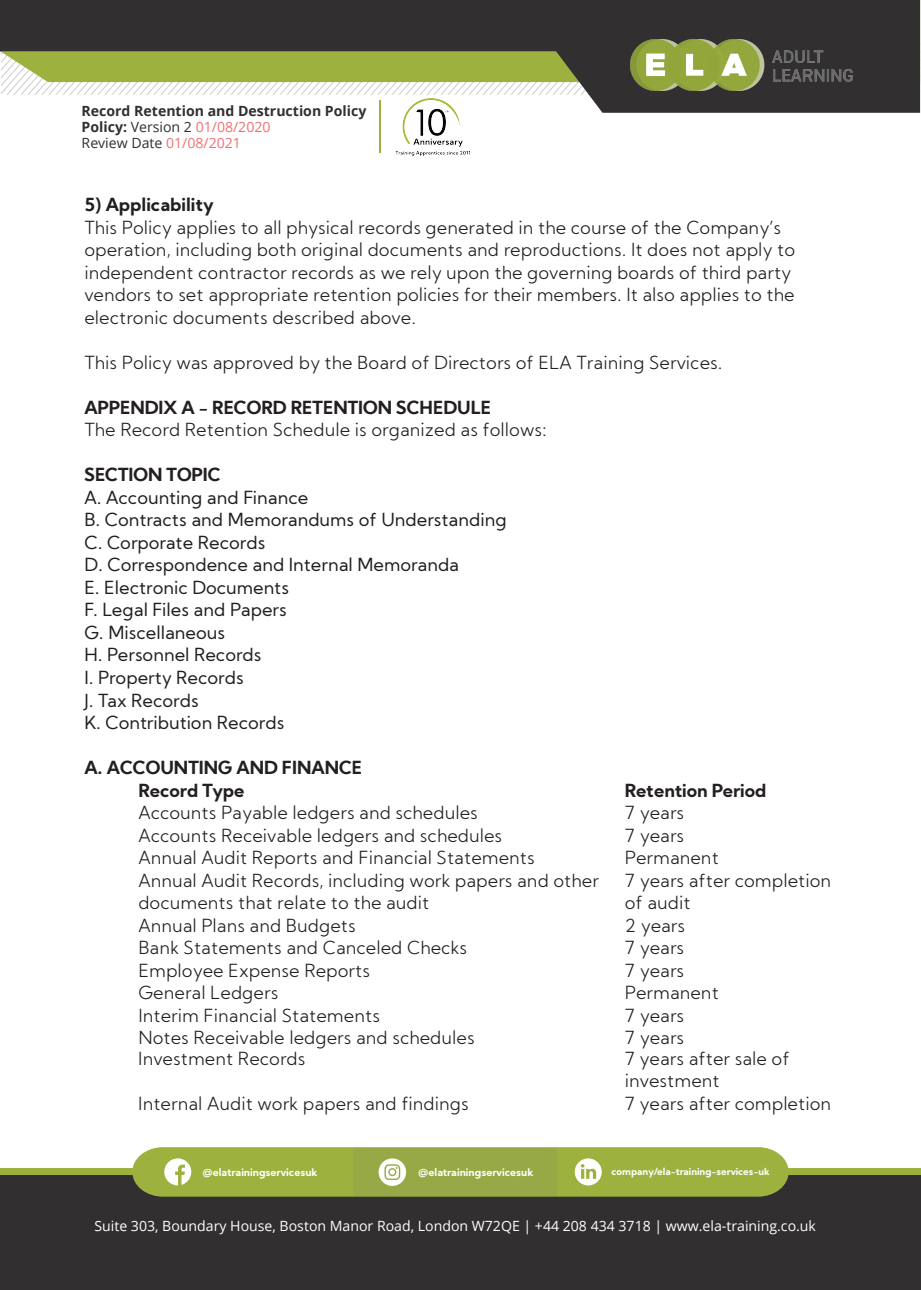
<style>
.page{position:relative;width:921px;height:1290px;background:#fff}
.page>*{position:absolute;margin:0;border:0;box-sizing:border-box;transform-origin:0 0}
.t1{font:300 18px/22.5px "Kumbh Sans";color:#231f20}
.t2{font:18px/22.5px "Kumbh Sans";color:#231f20}
.t3{font:700 18px/22.5px "Kumbh Sans";color:#231f20}
.t4{font:14.1px "Open Sans";color:#fff}
.t5{font:700 14.1px/15.9px "Open Sans";color:#312f30}
.t6{font:700 10.5px "Kumbh Sans";color:#fff}
.t7{font:700 9.75px "Kumbh Sans";color:#fff}
.s1{font-weight:400}
.s2{font-weight:400;color:#f26f71}
</style>
<div class="page">
<div style="left:0;top:1171px;width:920px;height:119px;background:#312f30"></div>
<div style="left:0;top:1168px;width:920px;height:6px;background:#9db23e"></div>
<svg style="left:0;top:0;width:919px;height:113px;fill:#312f30"></svg>
<img style="left:629px;top:39px;width:224px;height:51px">
<svg style="left:132px;top:1147px;width:656px;height:49px;background:#9fb24b"></svg>
<img style="left:396px;top:98px;width:74px;height:57px">
<hr style="left:379px;top:101px;width:1px;height:52px;background:#9db23e">
<p class="t5" style="left:82px;top:103px;width:286px">Record Retention and Destruction Policy<br>Policy: <span class="s1">Version 2</span> <span class="s2">01/08/2020<br></span><span class="s1">Review Date</span> <span class="s2">01/08/2021</span></p>
<p class="t3" style="left:84px;top:193px;width:131px">5) Applicability</p>
<p class="t1" style="left:84px;top:216px;width:712px">This Policy applies to all physical records generated in the course of the Company’s operation, including both original documents and reproductions. It does not apply to independent contractor records as we rely upon the governing boards of third party vendors to set appropriate retention policies for their members. It also applies to the electronic documents described above.</p>
<p class="t1" style="left:84px;top:351px;width:639px">This Policy was approved by the Board of Directors of ELA Training Services.</p>
<p class="t3" style="left:84px;top:396px;width:408px">APPENDIX A - RECORD RETENTION SCHEDULE</p>
<p class="t1" style="left:84px;top:419px;width:464px">The Record Retention Schedule is organized as follows:</p>
<p class="t3" style="left:84px;top:463px;width:138px">SECTION TOPIC</p>
<p class="t2" style="left:84px;top:486px;width:423px">A. Accounting and Finance<br>B. Contracts and Memorandums of Understanding<br>C. Corporate Records<br>D. Correspondence and Internal Memoranda<br>E. Electronic Documents<br>F. Legal Files and Papers<br>G. Miscellaneous<br>H. Personnel Records<br>I. Property Records<br>J. Tax Records<br>K. Contribution Records</p>
<p class="t3" style="left:138px;top:756px;width:225px;text-indent:-54px">A. ACCOUNTING AND FINANCE<br>Record Type</p>
<p class="t3" style="left:624px;top:778px;width:143px">Retention Period</p>
<p class="t1" style="left:138px;top:801px;width:341px">Accounts Payable ledgers and schedules</p>
<p class="t1" style="left:624px;top:801px;width:61px">7 years</p>
<p class="t1" style="left:138px;top:824px;width:365px">Accounts Receivable ledgers and schedules</p>
<p class="t1" style="left:624px;top:824px;width:61px">7 years</p>
<p class="t1" style="left:138px;top:846px;width:398px">Annual Audit Reports and Financial Statements</p>
<p class="t1" style="left:624px;top:846px;width:96px">Permanent</p>
<p class="t1" style="left:138px;top:869px;width:462px">Annual Audit Records, including work papers and other</p>
<p class="t1" style="left:624px;top:869px;width:208px">7 years after completion</p>
<p class="t1" style="left:138px;top:891px;width:292px">documents that relate to the audit</p>
<p class="t1" style="left:624px;top:891px;width:67px">of audit</p>
<p class="t1" style="left:138px;top:914px;width:219px">Annual Plans and Budgets</p>
<p class="t1" style="left:624px;top:914px;width:62px">2 years</p>
<p class="t1" style="left:138px;top:936px;width:330px">Bank Statements and Canceled Checks</p>
<p class="t1" style="left:624px;top:936px;width:61px">7 years</p>
<p class="t1" style="left:138px;top:959px;width:233px">Employee Expense Reports</p>
<p class="t1" style="left:624px;top:959px;width:61px">7 years</p>
<p class="t1" style="left:138px;top:981px;width:141px">General Ledgers</p>
<p class="t1" style="left:624px;top:981px;width:96px">Permanent</p>
<p class="t1" style="left:138px;top:1004px;width:243px">Interim Financial Statements</p>
<p class="t1" style="left:624px;top:1004px;width:61px">7 years</p>
<p class="t1" style="left:138px;top:1026px;width:337px">Notes Receivable ledgers and schedules</p>
<p class="t1" style="left:624px;top:1026px;width:61px">7 years</p>
<p class="t1" style="left:138px;top:1047px;width:169px">Investment Records</p>
<p class="t1" style="left:624px;top:1047px;width:166px">7 years after sale of investment</p>
<p class="t1" style="left:138px;top:1092px;width:332px">Internal Audit work papers and findings</p>
<p class="t1" style="left:624px;top:1092px;width:208px">7 years after completion</p>
<p class="t6" style="left:202px;top:1165px;width:116px">@elatrainingservicesuk</p>
<p class="t6" style="left:418px;top:1165px;width:116px">@elatrainingservicesuk</p>
<p class="t7" style="left:611px;top:1165px;width:160px">company/ela-training-services-uk</p>
<p class="t4" style="left:94px;top:1216px;width:722px">Suite 303, Boundary House, Boston Manor Road, London W72QE | +44 208 434 3718 | www.ela-training.co.uk</p>
</div>
